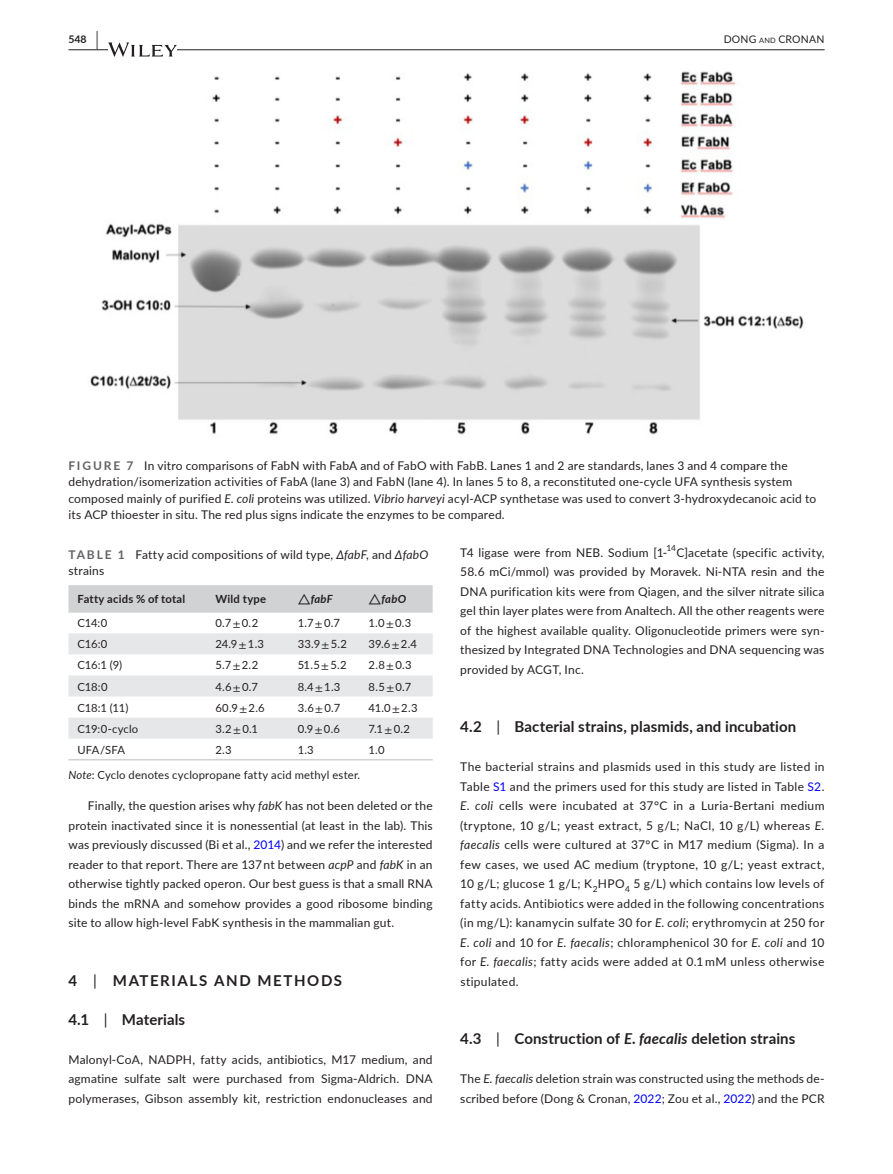
<style>
.page{position:relative;width:893px;height:1174px;background:#fff}
.page>*{position:absolute;margin:0;border:0;box-sizing:border-box;transform-origin:0 0}
.t1{font:700 15px "Lato";letter-spacing:.01em;color:#231f20}
.t2{font:700 15px "Lato";letter-spacing:.11em;color:#231f20}
.t3{font:12px/19.5px "Lato";letter-spacing:.015em;color:#231f20;text-align:justify}
.t4{font:11.25px "Lato";letter-spacing:.015em;color:#231f20}
.t5{font:700 11.25px "Lato";letter-spacing:.02em;color:#231f20}
.t6{font:italic 700 11.25px "Lato";letter-spacing:.02em;color:#231f20}
.t7{font:10.5px "Lato";letter-spacing:.02em;color:#231f20}
.t8{font:700 10.5px "Lato";color:#231f20}
.t9{font:8.4px "Lato";color:#231f20}
.s1{font-size:19.5px}
.s2{font-size:7.35px}
.s3{font-weight:700;color:#636366}
.s4{font-style:italic}
.s5{font-family:"STIX";font-style:normal}
.s6{font-family:"STIX"}
.s7{font-weight:400}
.s8{color:#00f}
</style>
<div class="page">
<hr style="left:68px;top:49px;width:756px;height:1px;background:#231f20">
<svg style="left:108px;top:42px;width:69px;height:15px"></svg>
<img style="left:90px;top:71px;width:714px;height:364px">
<div style="left:68px;top:585px;width:365px;height:27px;background:#d1d2d4"></div>
<svg style="left:68px;top:633px;width:365px;height:105px"></svg>
<hr style="left:68px;top:759px;width:138px;height:1px;background:#d1d2d4">
<hr style="left:206px;top:759px;width:83px;height:1px;background:#d1d2d4">
<hr style="left:289px;top:759px;width:71px;height:1px;background:#d1d2d4">
<hr style="left:360px;top:759px;width:73px;height:1px;background:#d1d2d4">
<p class="t8" style="left:68px;top:31px;width:31px">548 <span class="s1">|</span></p>
<p class="t7" style="left:724px;top:31px;width:102px">DONG <span class="s2">and</span> CRONAN</p>
<p class="t3" style="left:68px;top:457px;width:749px;line-height:16.5px;text-align:left"><span class="s3">FIGURE 7</span> In vitro comparisons of FabN with FabA and of FabO with FabB. Lanes 1 and 2 are standards, lanes 3 and 4 compare the dehydration/isomerization activities of FabA (lane 3) and FabN (lane 4). In lanes 5 to 8, a reconstituted one-cycle UFA synthesis system composed mainly of purified <span class="s4">E. coli</span> proteins was utilized. <span class="s4">Vibrio harveyi</span> acyl-ACP synthetase was used to convert 3-hydroxydecanoic acid to its ACP thioester in situ. The red plus signs indicate the enzymes to be compared.</p>
<p class="t3" style="left:68px;top:546px;width:361px;line-height:16.5px"><span class="s3">TABLE 1</span> Fatty acid compositions of wild type, <span class="s4">∆fabF</span>, and <span class="s4">∆fabO </span>strains</p>
<p class="t5" style="left:77px;top:591px;width:109px">Fatty acids % of total</p>
<p class="t5" style="left:215px;top:591px;width:52px">Wild type</p>
<p class="t6" style="left:298px;top:591px;width:37px"><span class="s5">△</span>fabF</p>
<p class="t6" style="left:369px;top:591px;width:39px"><span class="s5">△</span>fabO</p>
<p class="t4" style="left:77px;top:615px;width:31px">C14:0</p>
<p class="t4" style="left:215px;top:615px;width:44px">0.7 <span class="s6">±</span> 0.2</p>
<p class="t4" style="left:298px;top:615px;width:44px">1.7 <span class="s6">±</span> 0.7</p>
<p class="t4" style="left:369px;top:615px;width:44px">1.0 <span class="s6">±</span> 0.3</p>
<p class="t4" style="left:77px;top:636px;width:32px">C16:0</p>
<p class="t4" style="left:215px;top:636px;width:50px">24.9 <span class="s6">±</span> 1.3</p>
<p class="t4" style="left:298px;top:636px;width:51px">33.9 <span class="s6">±</span> 5.2</p>
<p class="t4" style="left:369px;top:636px;width:50px">39.6 <span class="s6">±</span> 2.4</p>
<p class="t4" style="left:77px;top:657px;width:46px">C16:1 (9)</p>
<p class="t4" style="left:215px;top:657px;width:44px">5.7 <span class="s6">±</span> 2.2</p>
<p class="t4" style="left:298px;top:657px;width:50px">51.5 <span class="s6">±</span> 5.2</p>
<p class="t4" style="left:369px;top:657px;width:45px">2.8 <span class="s6">±</span> 0.3</p>
<p class="t4" style="left:77px;top:678px;width:32px">C18:0</p>
<p class="t4" style="left:215px;top:678px;width:44px">4.6 <span class="s6">±</span> 0.7</p>
<p class="t4" style="left:298px;top:678px;width:44px">8.4 <span class="s6">±</span> 1.3</p>
<p class="t4" style="left:369px;top:678px;width:44px">8.5 <span class="s6">±</span> 0.7</p>
<p class="t4" style="left:77px;top:699px;width:52px">C18:1 (11)</p>
<p class="t4" style="left:215px;top:699px;width:51px">60.9 <span class="s6">±</span> 2.6</p>
<p class="t4" style="left:298px;top:699px;width:44px">3.6 <span class="s6">±</span> 0.7</p>
<p class="t4" style="left:369px;top:699px;width:51px">41.0 <span class="s6">±</span> 2.3</p>
<p class="t4" style="left:77px;top:720px;width:62px">C19:0-cyclo</p>
<p class="t4" style="left:215px;top:720px;width:44px">3.2 <span class="s6">±</span> 0.1</p>
<p class="t4" style="left:298px;top:720px;width:44px">0.9 <span class="s6">±</span> 0.6</p>
<p class="t4" style="left:369px;top:720px;width:43px">7.1 <span class="s6">±</span> 0.2</p>
<p class="t4" style="left:77px;top:741px;width:49px">UFA/SFA</p>
<p class="t4" style="left:215px;top:741px;width:18px">2.3</p>
<p class="t4" style="left:298px;top:741px;width:18px">1.3</p>
<p class="t4" style="left:369px;top:741px;width:18px">1.0</p>
<p class="t4" style="left:68px;top:766px;width:293px"><span class="s4">Note</span>: Cyclo denotes cyclopropane fatty acid methyl ester.</p>
<p class="t3" style="left:460px;top:542px;width:209px">T4 ligase were from NEB. Sodium [1-</p>
<p class="t9" style="left:667px;top:542px;width:11px">14</p>
<p class="t3" style="left:460px;top:542px;width:366px;text-indent:216px">C]acetate (specific activity, 58.6 mCi/mmol) was provided by Moravek. Ni-NTA resin and the DNA purification kits were from Qiagen, and the silver nitrate silica gel thin layer plates were from Analtech. All the other reagents were of the highest available quality. Oligonucleotide primers were syn&shy;thesized by Integrated DNA Technologies and DNA sequencing was provided by ACGT, Inc.</p>
<p class="t1" style="left:460px;top:716px;width:337px">4.2 <span class="s7">|</span> Bacterial strains, plasmids, and incubation</p>
<p class="t3" style="left:460px;top:756px;width:366px">The bacterial strains and plasmids used in this study are listed in Table <span class="s8">S1</span> and the primers used for this study are listed in Table <span class="s8">S2</span>.<br><span class="s4">E. coli</span> cells were incubated at 37°C in a Luria-Bertani medium (tryptone, 10 g/L; yeast extract, 5 g/L; NaCl, 10 g/L) whereas <span class="s4">E. faecalis</span> cells were cultured at 37°C in M17 medium (Sigma). In a few cases, we used AC medium (tryptone, 10 g/L; yeast extract, 10 g/L; glucose 1 g/L; K<sub>2</sub>HPO<sub>4</sub> 5 g/L) which contains low levels of fatty acids. Antibiotics were added in the following concentrations (in mg/L): kanamycin sulfate 30 for <span class="s4">E. coli</span>; erythromycin at 250 for <span class="s4">E. coli</span> and 10 for <span class="s4">E. faecalis</span>; chloramphenicol 30 for <span class="s4">E. coli</span> and 10 for <span class="s4">E. faecalis</span>; fatty acids were added at 0.1 mM unless otherwise stipulated.</p>
<p class="t3" style="left:68px;top:795px;width:366px;text-indent:20px">Finally, the question arises why <span class="s4">fabK</span> has not been deleted or the protein inactivated since it is nonessential (at least in the lab). This was previously discussed (Bi et al., <span class="s8">2014</span>) and we refer the interested reader to that report. There are 137 nt between <span class="s4">acpP</span> and <span class="s4">fabK</span> in an otherwise tightly packed operon. Our best guess is that a small RNA binds the mRNA and somehow provides a good ribosome binding site to allow high-level FabK synthesis in the mammalian gut.</p>
<p class="t2" style="left:68px;top:969px;width:275px">4 <span class="s7">|</span> MATERIALS AND METHODS</p>
<p class="t1" style="left:68px;top:1008px;width:118px">4.1 <span class="s7">|</span> Materials</p>
<p class="t3" style="left:68px;top:1049px;width:366px">Malonyl-CoA, NADPH, fatty acids, antibiotics, M17 medium, and agmatine sulfate salt were purchased from Sigma-Aldrich. DNA polymerases, Gibson assembly kit, restriction endonucleases and</p>
<p class="t1" style="left:460px;top:1028px;width:337px">4.3 <span class="s7">|</span> Construction of <span class="s4">E. faecalis</span> deletion strains</p>
<p class="t3" style="left:460px;top:1068px;width:366px">The <span class="s4">E. faecalis</span> deletion strain was constructed using the methods de&shy;scribed before (Dong &amp; Cronan, <span class="s8">2022</span>; Zou et al., <span class="s8">2022</span>) and the PCR</p>
</div>
